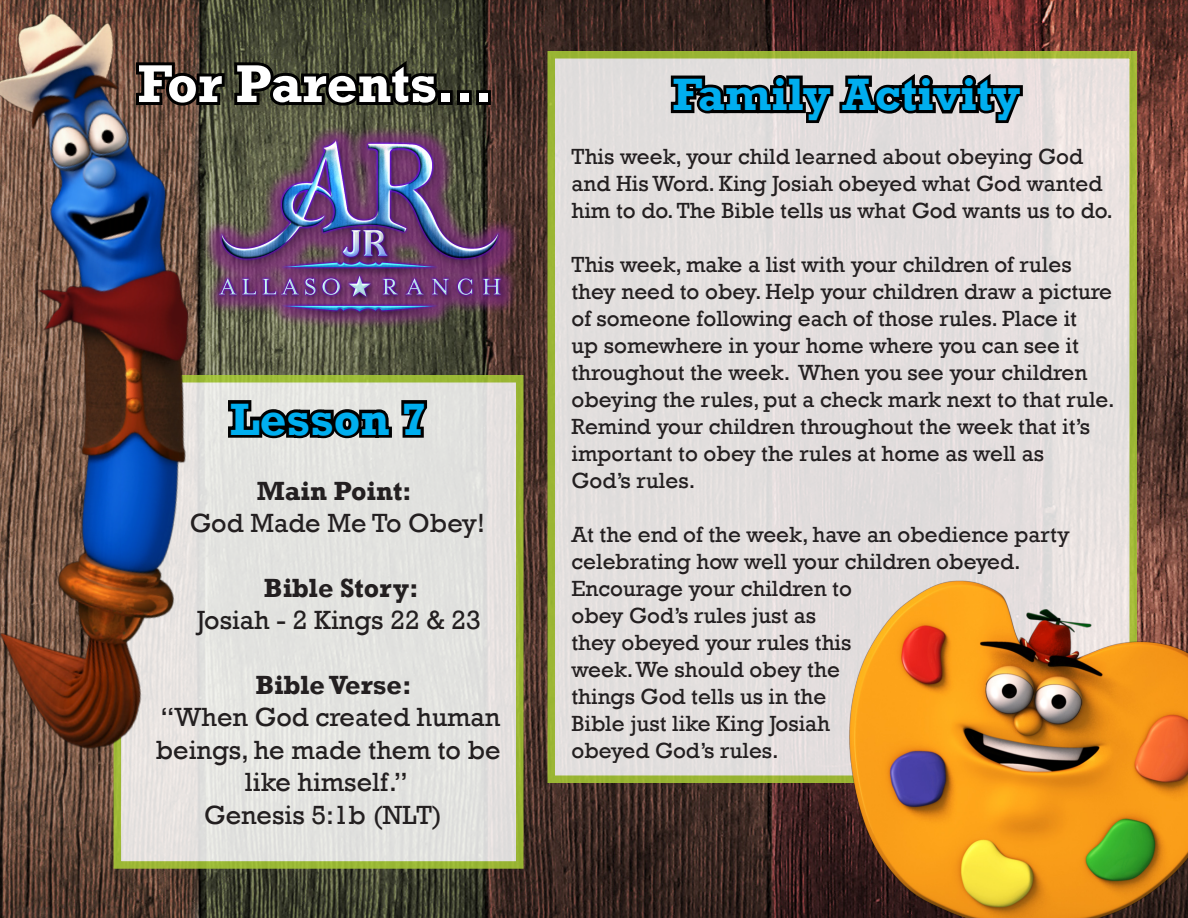
<style>
.page{position:relative;width:1188px;height:918px;background:#fff}
.page>*{position:absolute;margin:0;border:0;box-sizing:border-box;transform-origin:0 0}
.t1{font:700 54px "Rockwell";color:#fff}
.t2{font:700 46.5px "Rockwell";color:#00aeef}
.t3{font:27px/32.4px "Rockwell";color:#231f20}
.t4{font:700 27px "Rockwell";color:#231f20}
.t5{font:22.5px/27px "Rockwell";color:#231f20}
</style>
<div class="page">
<img style="left:0;top:0;width:1188px;height:918px">
<div style="left:114px;top:375px;width:410px;height:494px;background:#e2e2df;border:8px solid #aace36"></div>
<div style="left:548px;top:51px;width:589px;height:732px;background:#e2dedd;border:8px solid #aace36"></div>
<svg style="left:319px;top:397px;width:109px;height:45px"></svg>
<svg style="left:670px;top:64px;width:356px;height:64px"></svg>
<img style="left:841px;top:572px;width:347px;height:346px">
<img style="left:0;top:0;width:319px;height:768px">
<svg style="left:133px;top:55px;width:310px;height:78px;background:#333024"></svg>
<div style="left:438px;top:90px;width:15px;height:15px;border:6px solid #000"></div>
<div style="left:457px;top:90px;width:15px;height:15px;border:6px solid #000"></div>
<div style="left:476px;top:90px;width:15px;height:15px;border:6px solid #000"></div>
<div style="left:201px;top:122px;width:318px;height:206px;background:#862f83;opacity:.75"></div>
<img style="left:208px;top:128px;width:306px;height:201px">
<p class="t1" style="left:137px;top:51px;width:357px">For Parents...</p>
<p class="t2" style="left:230px;top:391px;width:199px">Lesson 7</p>
<p class="t4" style="left:257px;top:474px;width:157px">Main Point:</p>
<p class="t3" style="left:190px;top:507px;width:297px">God Made Me To Obey!</p>
<p class="t4" style="left:264px;top:571px;width:156px">Bible Story:</p>
<p class="t3" style="left:197px;top:604px;width:285px">Josiah - 2 Kings 22 &amp; 23</p>
<p class="t4" style="left:255px;top:668px;width:158px">Bible Verse:</p>
<p class="t3" style="left:156px;top:701px;width:346px">“When God created human beings, he made them to be</p>
<p class="t3" style="left:245px;top:766px;width:164px">like himself.”</p>
<p class="t3" style="left:204px;top:799px;width:239px">Genesis 5:1b (NLT)</p>
<p class="t2" style="left:673px;top:66px;width:349px">Family Activity</p>
<p class="t5" style="left:572px;top:143px;width:543px">This week, your child learned about obeying God and His Word. King Josiah obeyed what God wanted him to do. The Bible tells us what God wants us to do.</p>
<p class="t5" style="left:572px;top:251px;width:545px">This week, make a list with your children of rules they need to obey. Help your children draw a picture of someone following each of those rules. Place it<br>up somewhere in your home where you can see it throughout the week. When you see your children obeying the rules, put a check mark next to that rule.<br>Remind your children throughout the week that it’s important to obey the rules at home as well as</p>
<p class="t5" style="left:572px;top:467px;width:125px">God’s rules.</p>
<p class="t5" style="left:572px;top:521px;width:500px">At the end of the week, have an obedience party celebrating how well your children obeyed.<br>Encourage your children to<br>obey God’s rules just as<br>they obeyed your rules this<br>week. We should obey the<br>things God tells us in the<br>Bible just like King Josiah<br>obeyed God’s rules.</p>
</div>
